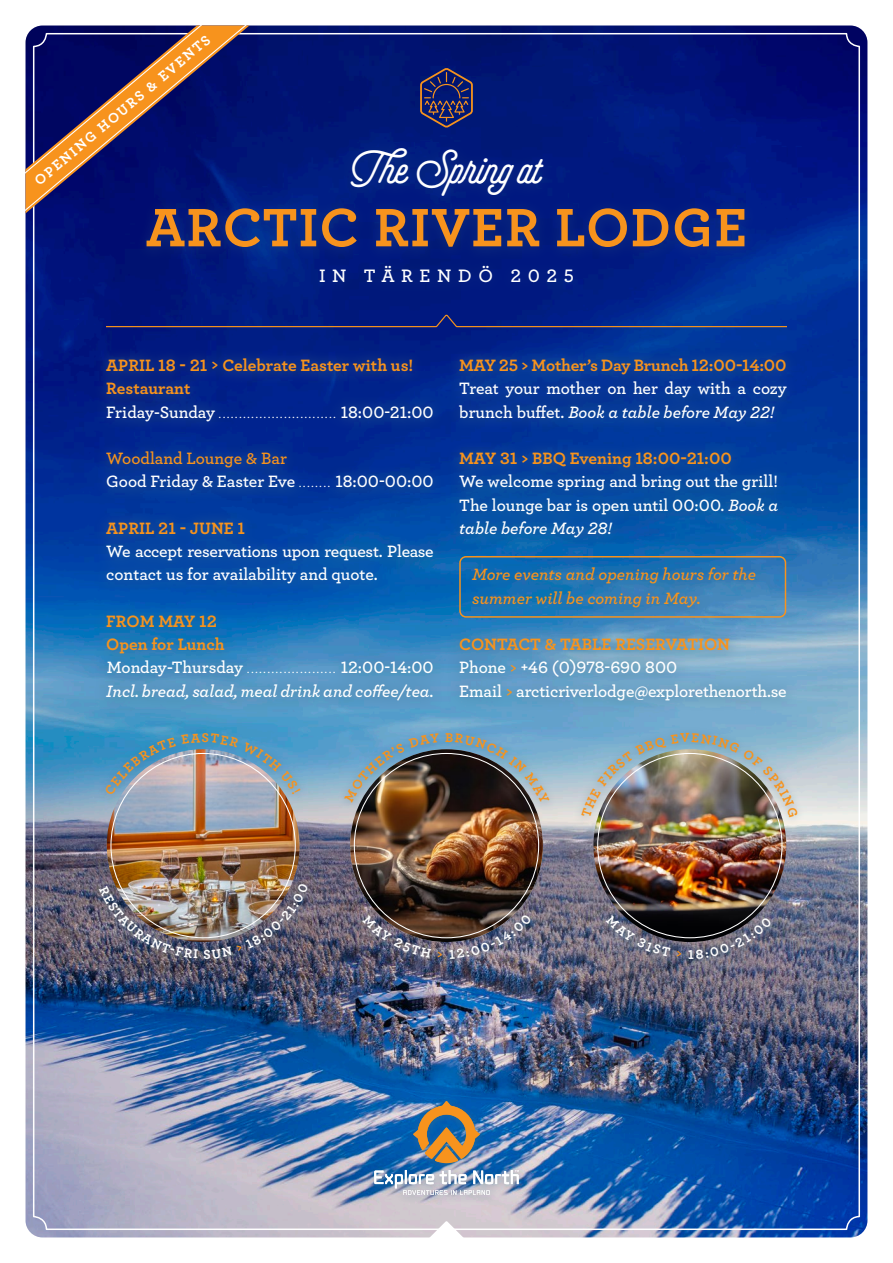
<style>
.page{position:relative;width:893px;height:1263px;background:#fff}
.page>*{position:absolute;margin:0;border:0;box-sizing:border-box;transform-origin:0 0}
.t1{font:700 56.7px "Archer";letter-spacing:.02em;color:#f7931d}
.t2{font:900 48px "Selfie";color:#fff}
.t3{font:600 18.9px "Archer";letter-spacing:.35em;color:#fff}
.t4{font:600 17.25px/23.2px "Archer";letter-spacing:-.01em;color:#fff}
.t5{font:700 17.25px "Archer";color:#f7931d}
.t6{font:italic 600 17.25px "Archer";color:#f7931d}
.t7{font:300 17.25px "Archer";color:#fff}
.t8{font:italic 600 17.25px "Archer";color:#fff}
.t9{font:600 17.25px "Archer";color:#f7931d}
.t10{font:700 14.55px "Archer";color:#fff}
.s1{font-weight:600}
.s2{font-weight:300}
.s3{font-style:italic}
.s4{color:#f7931d}
</style>
<div class="page">
<img style="left:26px;top:26px;width:841px;height:1211px">
<div style="left:336px;top:726px;width:221px;height:86px;background:#35647b;opacity:.4"></div>
<img style="left:350px;top:749px;width:193px;height:193px;border-radius:96px">
<div style="left:355px;top:909px;width:183px;height:60px;background:#35647b;opacity:.7"></div>
<div style="left:573px;top:727px;width:232px;height:100px;background:#35647b;opacity:.4"></div>
<div style="left:98px;top:726px;width:210px;height:77px;background:#35647b;opacity:.4"></div>
<img style="left:593px;top:749px;width:193px;height:193px;border-radius:96px">
<img style="left:107px;top:749px;width:192px;height:193px;border-radius:96px">
<div style="left:598px;top:909px;width:181px;height:60px;background:#35647b;opacity:.7"></div>
<div style="left:91px;top:878px;width:224px;height:90px;background:#35647b;opacity:.7"></div>
<div style="left:366px;top:1095px;width:161px;height:109px;background:#3f728b;opacity:.4"></div>
<svg style="left:413px;top:1101px;width:67px;height:62px;background:#857f6f"></svg>
<svg style="left:374px;top:1170px;width:145px;height:25px"></svg>
<svg style="left:106px;top:315px;width:681px;height:12px;background:#142a7f"></svg>
<svg style="left:420px;top:68px;width:53px;height:60px;background:#322f62"></svg>
<div style="left:133px;top:197px;width:625px;height:65px;background:#3f728b;opacity:.3"></div>
<div style="left:338px;top:137px;width:219px;height:74px;background:#011d80"></div>
<div style="left:307px;top:254px;width:280px;height:44px;background:#001980"></div>
<div style="left:93px;top:346px;width:353px;height:367px;background:#3f728b;opacity:.9"></div>
<div style="left:446px;top:346px;width:353px;height:368px;background:#3f728b;opacity:.9"></div>
<div style="left:459px;top:556px;width:327px;height:62px;border:2px solid #f7931d;border-radius:6px"></div>
<svg style="left:425px;top:1221px;width:43px;height:17px"></svg>
<svg style="left:26px;top:26px;width:241px;height:211px;background:#2c2762"></svg>
<img style="left:344px;top:734px;width:95px;height:68px">
<svg style="left:446px;top:733px;width:103px;height:71px;background:#526877"></svg>
<img style="left:362px;top:915px;width:69px;height:43px">
<svg style="left:438px;top:951px;width:4px;height:6px"></svg>
<img style="left:449px;top:913px;width:83px;height:46px">
<img style="left:581px;top:733px;width:217px;height:85px">
<svg style="left:104px;top:733px;width:197px;height:63px;background:#7ca2bd"></svg>
<svg style="left:606px;top:915px;width:65px;height:42px;background:#555563"></svg>
<svg style="left:677px;top:951px;width:4px;height:6px"></svg>
<svg style="left:689px;top:917px;width:83px;height:42px;background:#4e4e5c"></svg>
<img style="left:99px;top:886px;width:99px;height:73px">
<img style="left:204px;top:883px;width:104px;height:76px">
<p class="t10" style="left:29px;top:174px;width:226px;rotate:-40deg">OPENING HOURS &amp; EVENTS</p>
<p class="t2" style="left:352px;top:139px;width:190px">The Spring at</p>
<p class="t1" style="left:146px;top:183px;width:603px">ARCTIC RIVER LODGE</p>
<p class="t3" style="left:319px;top:261px;width:256px">IN TÄRENDÖ 2025</p>
<p class="t5" style="left:106px;top:352px;width:309px">APRIL 18 - 21 &gt; Celebrate Easter with us!</p>
<p class="t5" style="left:106px;top:375px;width:86px">Restaurant</p>
<p class="t7" style="left:106px;top:400px;width:329px"><span class="s1">Friday-Sunday</span> ............................. <span class="s1">18:00-21:00</span></p>
<p class="t9" style="left:106px;top:445px;width:182px">Woodland Lounge &amp; Bar</p>
<p class="t4" style="left:106px;top:469px;width:329px">Good Friday &amp; Easter Eve <span class="s2">........</span> 18:00-00:00</p>
<p class="t5" style="left:106px;top:514px;width:140px">APRIL 21 - JUNE 1</p>
<p class="t4" style="left:106px;top:539px;width:329px">We accept reservations upon request. Please contact us for availability and quote.</p>
<p class="t5" style="left:106px;top:607px;width:112px">FROM MAY 12</p>
<p class="t5" style="left:106px;top:631px;width:120px">Open for Lunch</p>
<p class="t4" style="left:107px;top:655px;width:328px">Monday-Thursday <span class="s2">......................</span> 12:00-14:00</p>
<p class="t8" style="left:106px;top:678px;width:329px">Incl. bread, salad, meal drink and coffee/tea.</p>
<p class="t5" style="left:459px;top:352px;width:329px">MAY 25 &gt; Mother’s Day Brunch 12:00-14:00</p>
<p class="t4" style="left:459px;top:376px;width:329px">Treat your mother on her day with a cozy brunch buffet. <span class="s3">Book a table before May 22!</span></p>
<p class="t5" style="left:459px;top:445px;width:274px">MAY 31 &gt; BBQ Evening 18:00-21:00</p>
<p class="t4" style="left:459px;top:469px;width:320px;text-align:justify">We welcome spring and bring out the grill!<br>The lounge bar is open until 00:00. <span class="s3">Book a table before May 28!</span></p>
<p class="t6" style="left:472px;top:561px;width:285px">More events and opening hours for the</p>
<p class="t6" style="left:472px;top:585px;width:230px">summer will be coming in May.</p>
<p class="t5" style="left:459px;top:631px;width:272px">CONTACT &amp; TABLE RESERVATION</p>
<p class="t4" style="left:459px;top:655px;width:220px">Phone <span class="s4">&gt;</span> +46 (0)978-690 800</p>
<p class="t4" style="left:459px;top:678px;width:329px">Email <span class="s4">&gt;</span> arcticriverlodge@explorethenorth.se</p>
</div>
